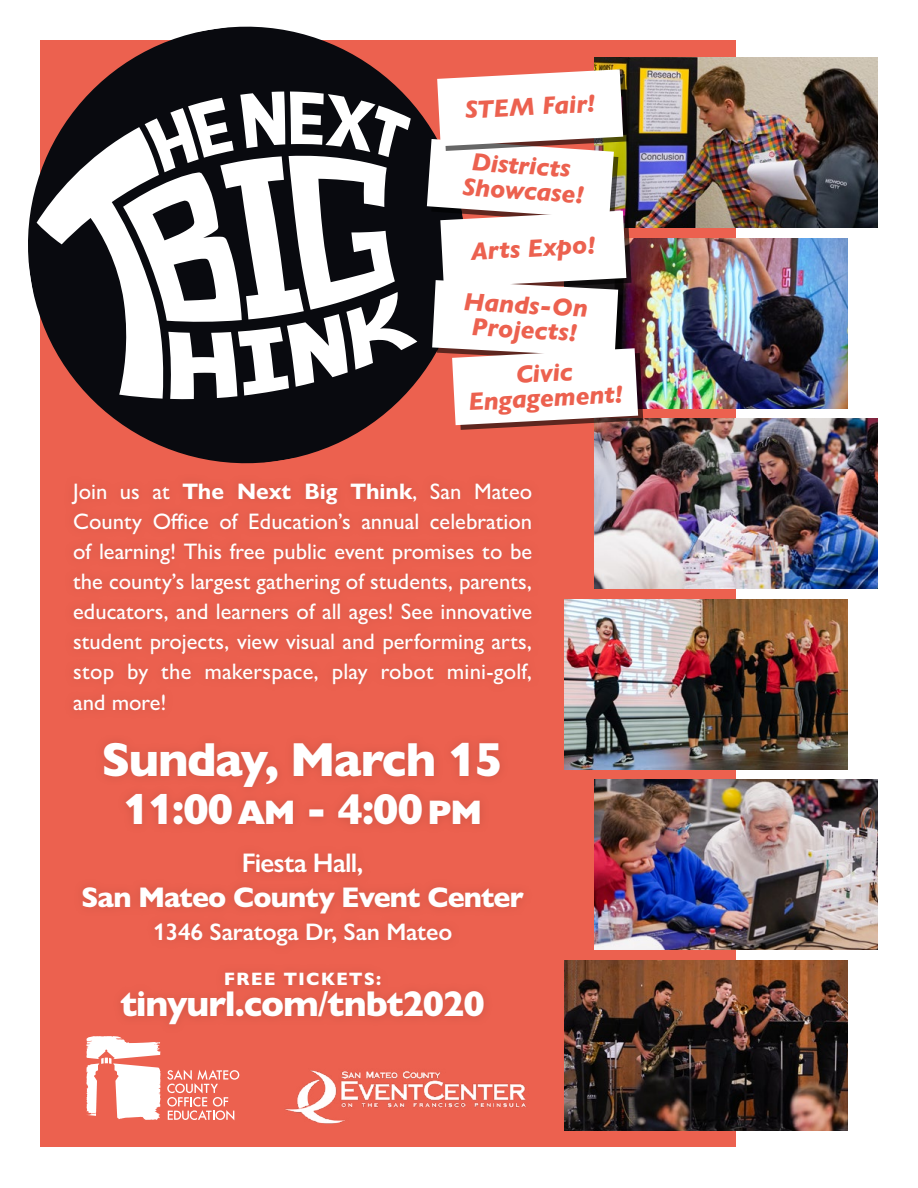
<style>
.page{position:relative;width:918px;height:1188px;background:#fff}
.page>*{position:absolute;margin:0;border:0;box-sizing:border-box;transform-origin:0 0}
.t1{font:800 48px "Gill Sans Nova";letter-spacing:-.03em;color:#fff}
.t2{font:800 43.5px "Gill Sans Nova";letter-spacing:-.03em;color:#fff}
.t3{font:800 36px "Gill Sans Nova";letter-spacing:-.03em;color:#fff}
.t4{font:800 28.5px "Gill Sans Nova";letter-spacing:-.03em;color:#fff}
.t5{font:600 27px "Gill Sans Nova";letter-spacing:-.03em;color:#fff}
.t6{font:italic 800 24.9px/24.9px "Gill Sans Nova";color:#ec614f;text-align:center}
.t7{font:600 24px "Gill Sans Nova";letter-spacing:-.01em;color:#fff}
.t8{font:500 22.5px/30.2px "Gill Sans Nova";letter-spacing:.01em;color:#fff;text-align:justify}
.t9{font:800 18px "Gill Sans Nova";letter-spacing:.08em;color:#fff}
.s1{font-weight:700}
.s2{font-weight:600}
</style>
<div class="page">
<div style="left:40px;top:40px;width:696px;height:1108px;background:#ec614f"></div>
<svg style="left:28px;top:26px;width:399px;height:438px;fill:#090a0f"></svg>
<svg style="left:37px;top:92px;width:380px;height:307px;background:#807c7e"></svg>
<div style="left:62px;top:473px;width:479px;height:561px;background:#af4739;opacity:.45"></div>
<img style="left:594px;top:57px;width:284px;height:171px">
<img style="left:643px;top:238px;width:205px;height:170px">
<img style="left:594px;top:419px;width:284px;height:170px">
<img style="left:564px;top:599px;width:284px;height:170px">
<img style="left:594px;top:780px;width:284px;height:170px">
<img style="left:564px;top:960px;width:284px;height:171px">
<svg style="left:167px;top:1070px;width:72px;height:50px"></svg>
<svg style="left:86px;top:1036px;width:75px;height:84px"></svg>
<img style="left:285px;top:1070px;width:241px;height:54px">
<svg style="left:427px;top:69px;width:216px;height:361px;background:#ded2d0"></svg>
<p class="t6" style="left:464px;top:97px;width:132px;rotate:-3deg">STEM Fair!</p>
<p class="t6" style="left:473px;top:149px;width:100px;rotate:4deg">Districts</p>
<p class="t6" style="left:464px;top:173px;width:123px;rotate:4deg">Showcase!</p>
<p class="t6" style="left:471px;top:238px;width:126px;rotate:-3deg">Arts Expo!</p>
<p class="t6" style="left:465px;top:289px;width:125px;rotate:3deg">Hands-On</p>
<p class="t6" style="left:473px;top:314px;width:107px;rotate:3deg">Projects!</p>
<p class="t6" style="left:467px;top:364px;width:156px;rotate:-3deg">Civic<br>Engagement!</p>
<p class="t8" style="left:73px;top:476px;width:461px">Join us at <span class="s1">The Next Big Think</span>, San Mateo County Office of Education’s annual celebration of learning! This free public event promises to be the county’s largest gathering of students, parents, educators, and learners of all ages! See innovative student projects, view visual and performing arts, stop by the makerspace, play robot mini-golf, and more!</p>
<p class="t1" style="left:102px;top:730px;width:403px">Sunday, March 15</p>
<p class="t2" style="left:123px;top:782px;width:361px">11:00 AM - 4:00 PM</p>
<p class="t5" style="left:242px;top:846px;width:123px">Fiesta Hall,</p>
<p class="t4" style="left:82px;top:879px;width:444px">San Mateo County Event Center</p>
<p class="t7" style="left:153px;top:917px;width:301px">1346 Saratoga Dr, San Mateo</p>
<p class="t9" style="left:224px;top:967px;width:158px">FREE TICKETS:</p>
<p class="t3" style="left:120px;top:981px;width:366px">tinyurl.com<span class="s2">/</span>tnbt2020</p>
</div>
